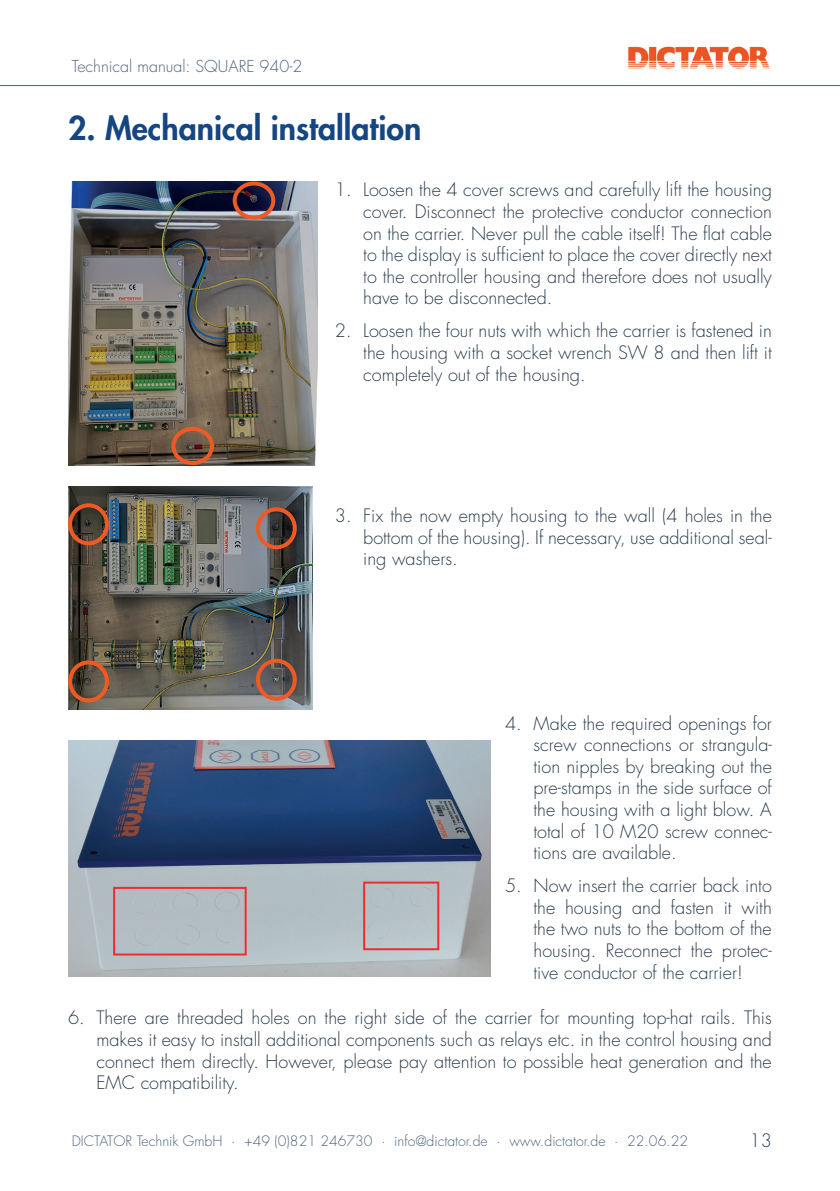
<style>
.page{position:relative;width:840px;height:1191px;background:#fff}
.page>*{position:absolute;margin:0;border:0;box-sizing:border-box;transform-origin:0 0}
.t1{font:800 32px "Futura Std";color:#154682}
.t2{font:300 18px/21.6px "Futura Std";color:#2b3d4e;text-align:justify}
.t3{font:300 16px "Futura Std";color:#4d647e}
.t4{font:300 14px "Futura Std";color:#4d647e}
</style>
<div class="page">
<hr style="left:0;top:85px;width:839px;height:1px;background:#4d647e">
<img style="left:628px;top:46px;width:142px;height:23px">
<img style="left:68px;top:740px;width:422px;height:236px">
<div style="left:363px;top:881px;width:76px;height:69px;border:2px solid #ee2d2d"></div>
<img style="left:68px;top:486px;width:244px;height:224px">
<img style="left:68px;top:181px;width:249px;height:284px">
<div style="left:68px;top:660px;width:41px;height:42px;border:4px solid #ef5924;border-radius:50%"></div>
<div style="left:68px;top:503px;width:41px;height:42px;border:4px solid #ef5924;border-radius:50%"></div>
<div style="left:171px;top:427px;width:43px;height:38px;border:4px solid #ef5924;border-radius:50%"></div>
<div style="left:113px;top:887px;width:133px;height:68px;border:2px solid #ee2d2d"></div>
<div style="left:232px;top:181px;width:43px;height:39px;border:4px solid #ef5924;border-radius:50%"></div>
<div style="left:256px;top:507px;width:40px;height:42px;border:4px solid #ef5924;border-radius:50%"></div>
<div style="left:256px;top:658px;width:40px;height:42px;border:4px solid #ef5924;border-radius:50%"></div>
<p class="t3" style="left:72px;top:56px;width:232px">Technical manual: SQUARE 940-2</p>
<h1 class="t1" style="left:68px;top:108px;width:354px">2. Mechanical installation</h1>
<p class="t2" style="left:363px;top:179px;width:410px;text-indent:-28px">1. Loosen the 4 cover screws and carefully lift the housing cover. Disconnect the protective conductor connection on the carrier. Never pull the cable itself! The flat cable to the display is sufficient to place the cover directly next to the controller housing and therefore does not usually have to be disconnected.</p>
<p class="t2" style="left:363px;top:320px;width:410px;text-indent:-28px">2. Loosen the four nuts with which the carrier is fastened in the housing with a socket wrench SW 8 and then lift it completely out of the housing.</p>
<p class="t2" style="left:363px;top:505px;width:410px;text-indent:-28px">3. Fix the now empty housing to the wall (4 holes in the bottom of the housing). If necessary, use additional seal&shy;ing washers.</p>
<p class="t2" style="left:533px;top:713px;width:240px;text-indent:-28px">4. Make the required openings for screw connections or strangula&shy;tion nipples by breaking out the pre-stamps in the side surface of the housing with a light blow. A total of 10 M20 screw connec&shy;tions are available.</p>
<p class="t2" style="left:533px;top:875px;width:240px;text-indent:-28px">5. Now insert the carrier back into the housing and fasten it with the two nuts to the bottom of the housing. Reconnect the protec&shy;tive conductor of the carrier!</p>
<p class="t2" style="left:96px;top:1007px;width:676px;text-indent:-28px">6. There are threaded holes on the right side of the carrier for mounting top-hat rails. This makes it easy to install additional components such as relays etc. in the control housing and connect them directly. However, please pay attention to possible heat generation and the EMC compatibility.</p>
<p class="t4" style="left:72px;top:1132px;width:617px">DICTATOR Technik GmbH · +49 (0)821 246730 · info@dictator.de · www.dictator.de · 22.06.22</p>
<p class="t2" style="left:749px;top:1130px;width:24px">13</p>
</div>
